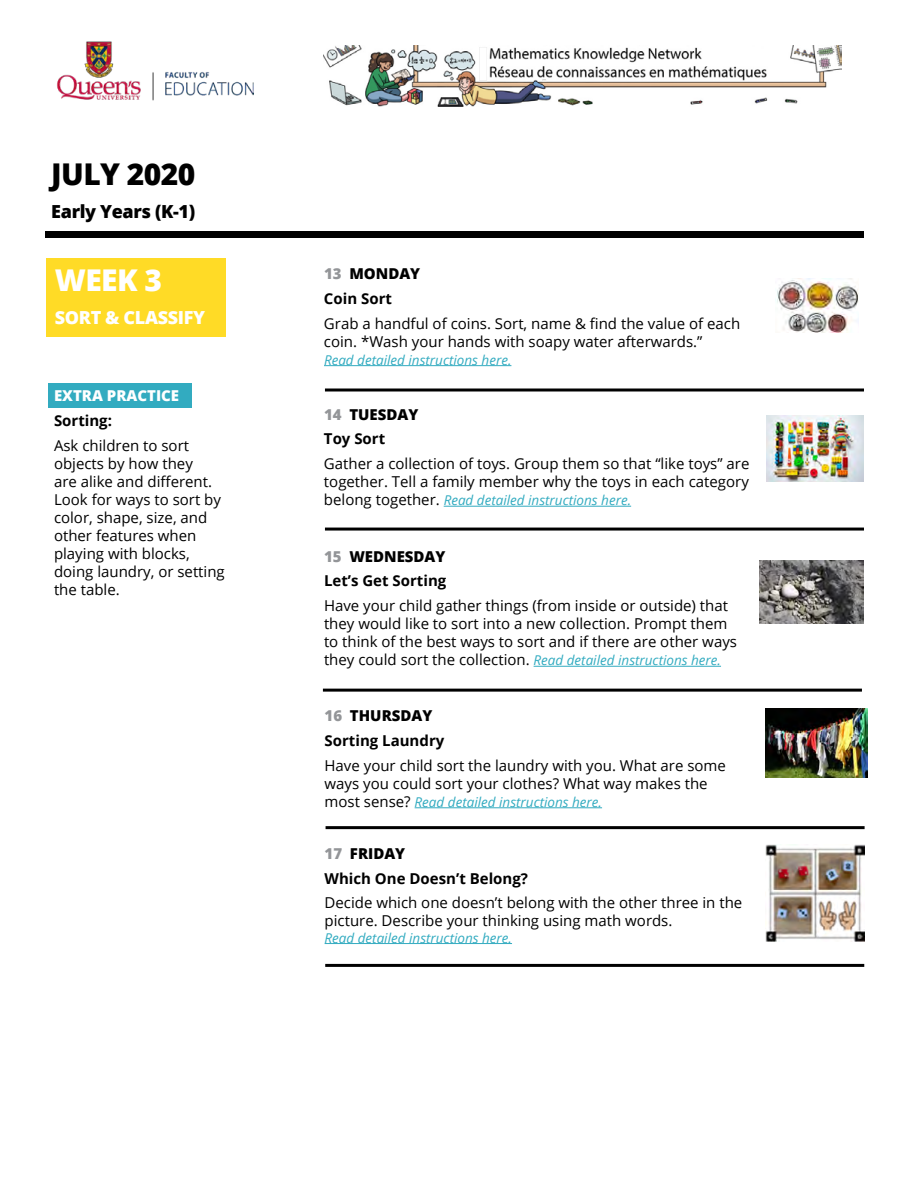
<style>
.page{position:relative;width:918px;height:1188px;background:#fff}
.page>*{position:absolute;margin:0;border:0;box-sizing:border-box;transform-origin:0 0}
.t1{font:800 30px "Open Sans";letter-spacing:-.02em;color:#000}
.t2{font:800 30px "Open Sans";color:#fff}
.t3{font:800 18px "Open Sans";letter-spacing:-.02em;color:#000}
.t4{font:800 18px "Open Sans";letter-spacing:-.02em;color:#fff}
.t5{font:15px/18px "Open Sans";color:#000}
.t6{font:700 15px/24.8px "Open Sans";color:#000}
.t7{font:800 15px/24.8px "Open Sans";color:#000}
.t8{font:800 15px "Open Sans";color:#fff}
.t9{font:italic 13.5px "Open Sans";color:#32abc0}
.s1{font-weight:800;color:#939598}
.s2{font-weight:800}
.s3{color:#939598}
.s4{font-weight:700}
.s5{font-style:normal;font-size:15px;color:#000}
</style>
<div class="page">
<img style="left:324px;top:46px;width:518px;height:60px">
<img style="left:57px;top:41px;width:196px;height:60px">
<div style="left:46px;top:231px;width:818px;height:6px;background:#000"></div>
<div style="left:49px;top:383px;width:143px;height:25px;background:#32abc0"></div>
<hr style="left:324px;top:365px;width:187px;height:1px;background:#32abc0">
<svg style="left:325px;top:388px;width:539px;height:4px;background:#3f3f3f"></svg>
<hr style="left:444px;top:506px;width:187px;height:1px;background:#32abc0">
<hr style="left:325px;top:528px;width:539px;height:3px;background:#000">
<hr style="left:534px;top:666px;width:187px;height:1px;background:#32abc0">
<img style="left:775px;top:278px;width:84px;height:55px">
<img style="left:767px;top:415px;width:96px;height:66px">
<img style="left:760px;top:561px;width:103px;height:63px">
<div style="left:46px;top:258px;width:180px;height:79px;background:#ffdb26"></div>
<hr style="left:415px;top:807px;width:187px;height:1px;background:#32abc0">
<hr style="left:326px;top:826px;width:539px;height:3px;background:#000">
<hr style="left:325px;top:943px;width:187px;height:1px;background:#32abc0">
<img style="left:766px;top:709px;width:101px;height:69px">
<img style="left:766px;top:845px;width:99px;height:96px">
<hr style="left:323px;top:689px;width:539px;height:3px;background:#000">
<hr style="left:325px;top:964px;width:539px;height:3px;background:#000">
<h1 class="t1" style="left:51px;top:152px;width:145px">JULY 2020</h1>
<p class="t3" style="left:51px;top:198px;width:145px">Early Years (K-1)</p>
<h1 class="t2" style="left:55px;top:257px;width:109px">WEEK 3</h1>
<p class="t4" style="left:55px;top:303px;width:152px">SORT &amp; CLASSIFY</p>
<p class="t8" style="left:54px;top:385px;width:127px">EXTRA PRACTICE</p>
<p class="t6" style="left:54px;top:408px;width:60px">Sorting:</p>
<p class="t5" style="left:54px;top:436px;width:172px">Ask children to sort objects by how they<br>are alike and different.<br>Look for ways to sort by color, shape, size, and other features when playing with blocks, doing laundry, or setting the table.</p>
<p class="t6" style="left:324px;top:261px;width:98px"><span class="s1">13</span> <span class="s2">MONDAY<br></span>Coin Sort</p>
<p class="t5" style="left:324px;top:314px;width:418px">Grab a handful of coins. Sort, name &amp; find the value of each coin. *Wash your hands with soapy water afterwards.”</p>
<p class="t9" style="left:324px;top:350px;width:189px">Read detailed instructions here.</p>
<p class="t7" style="left:324px;top:401px;width:96px"><span class="s3">14</span> TUESDAY<br><span class="s4">Toy Sort</span></p>
<p class="t5" style="left:324px;top:454px;width:427px">Gather a collection of toys. Group them so that “like toys” are together. Tell a family member why the toys in each category</p>
<p class="t9" style="left:324px;top:491px;width:309px"><span class="s5">belong together.</span> Read detailed instructions here.</p>
<p class="t6" style="left:324px;top:544px;width:124px"><span class="s1">15</span> <span class="s2">WEDNESDAY<br></span>Let’s Get Sorting</p>
<p class="t5" style="left:324px;top:596px;width:415px">Have your child gather things (from inside or outside) that they would like to sort into a new collection. Prompt them to think of the best ways to sort and if there are other ways</p>
<p class="t9" style="left:324px;top:651px;width:399px"><span class="s5">they could sort the collection.</span> Read detailed instructions here.</p>
<p class="t6" style="left:325px;top:703px;width:121px"><span class="s1">16</span> <span class="s2">THURSDAY<br></span>Sorting Laundry</p>
<p class="t5" style="left:325px;top:756px;width:403px">Have your child sort the laundry with you. What are some ways you could sort your clothes? What way makes the</p>
<p class="t9" style="left:325px;top:793px;width:279px"><span class="s5">most sense?</span> Read detailed instructions here.</p>
<p class="t6" style="left:325px;top:841px;width:205px"><span class="s1">17</span> <span class="s2">FRIDAY<br></span>Which One Doesn’t Belong?</p>
<p class="t5" style="left:325px;top:894px;width:419px">Decide which one doesn’t belong with the other three in the picture. Describe your thinking using math words.</p>
<p class="t9" style="left:325px;top:928px;width:189px">Read detailed instructions here.</p>
</div>
